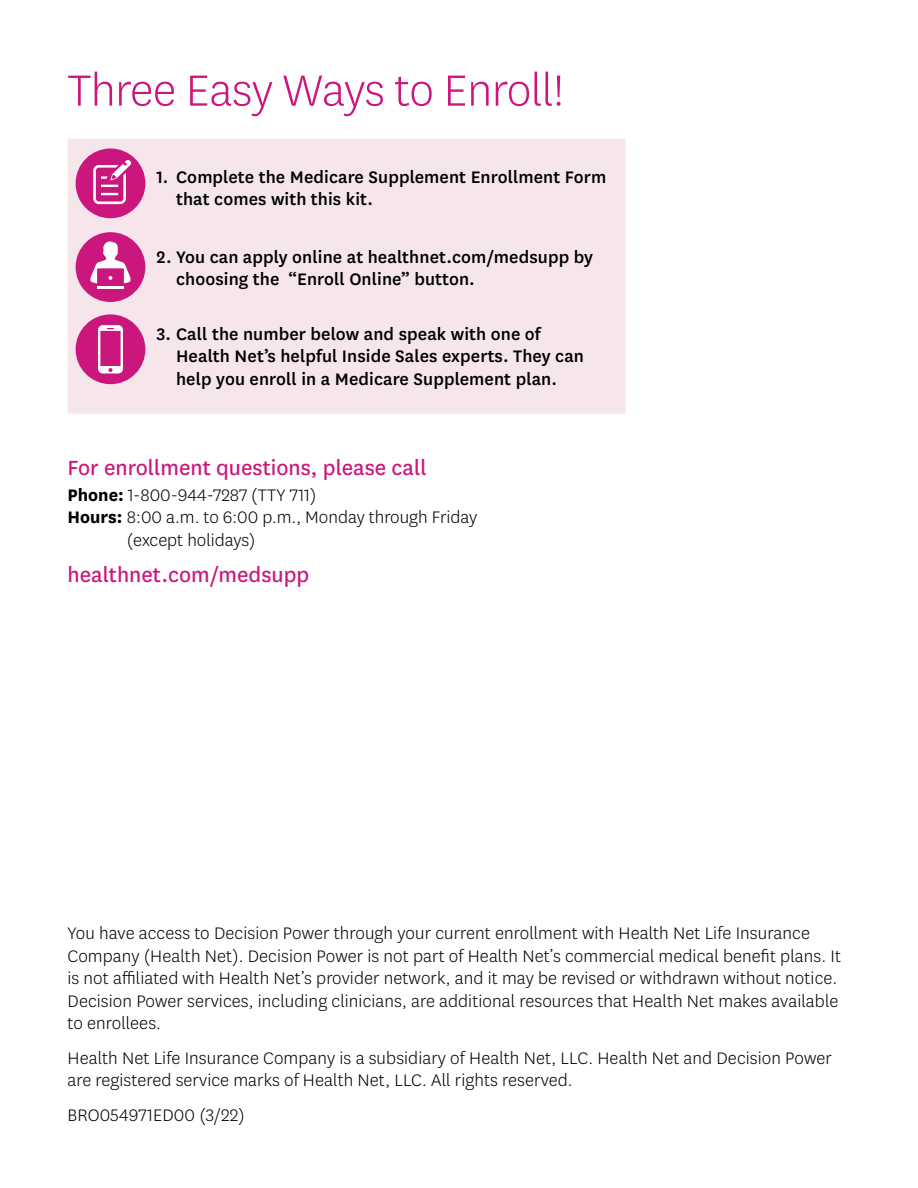
<style>
.page{position:relative;width:918px;height:1188px;background:#fff}
.page>*{position:absolute;margin:0;border:0;box-sizing:border-box;transform-origin:0 0}
.t1{font:300 51px "Centene Sans";letter-spacing:-.01em;color:#cb177d}
.t2{font:24px "Centene Sans";color:#cb177d}
.t3{font:300 19.5px/22.5px "Centene Sans";letter-spacing:.005em;color:#000}
.t4{font:500 19.5px/22.5px "Centene Sans";letter-spacing:.005em;color:#000}
.s1{font-weight:700}
</style>
<div class="page">
<div style="left:68px;top:139px;width:558px;height:275px;background:#f6e6ec"></div>
<div style="left:76px;top:314px;width:69px;height:70px;background:#cb177d;border-radius:50%"></div>
<svg style="left:98px;top:325px;width:25px;height:49px"></svg>
<div style="left:76px;top:232px;width:69px;height:70px;background:#cb177d;border-radius:50%"></div>
<hr style="left:97px;top:286px;width:27px;height:2px;background:#fff">
<svg style="left:90px;top:241px;width:41px;height:42px"></svg>
<div style="left:76px;top:148px;width:69px;height:70px;background:#cb177d;border-radius:50%"></div>
<svg style="left:93px;top:160px;width:38px;height:44px"></svg>
<h1 class="t1" style="left:68px;top:58px;width:498px">Three Easy Ways to Enroll!</h1>
<p class="t4" style="left:176px;top:164px;width:432px;text-indent:-20px">1. Complete the Medicare Supplement Enrollment Form that comes with this kit.</p>
<p class="t4" style="left:176px;top:245px;width:419px;text-indent:-20px">2. You can apply online at healthnet.com/medsupp by choosing the “Enroll Online” button.</p>
<p class="t4" style="left:176px;top:321px;width:409px;text-indent:-20px">3. Call the number below and speak with one of<br>Health Net’s helpful Inside Sales experts. They can help you enroll in a Medicare Supplement plan.</p>
<p class="t2" style="left:68px;top:452px;width:361px">For enrollment questions, please call</p>
<p class="t3" style="left:68px;top:483px;width:251px"><span class="s1">Phone:</span> 1-800-944-7287 (TTY 711)</p>
<p class="t3" style="left:68px;top:506px;width:411px"><span class="s1">Hours:</span> 8:00 a.m. to 6:00 p.m., Monday through Friday</p>
<p class="t3" style="left:127px;top:528px;width:130px">(except holidays)</p>
<p class="t2" style="left:68px;top:559px;width:243px">healthnet.com/medsupp</p>
<p class="t3" style="left:68px;top:921px;width:775px">You have access to Decision Power through your current enrollment with Health Net Life Insurance Company (Health Net). Decision Power is not part of Health Net’s commercial medical benefit plans. It is not affiliated with Health Net’s provider network, and it may be revised or withdrawn without notice.<br>Decision Power services, including clinicians, are additional resources that Health Net makes available to enrollees.</p>
<p class="t3" style="left:68px;top:1046px;width:766px">Health Net Life Insurance Company is a subsidiary of Health Net, LLC. Health Net and Decision Power are registered service marks of Health Net, LLC. All rights reserved.</p>
<p class="t3" style="left:68px;top:1103px;width:179px">BRO054971ED00 (3/22)</p>
</div>
